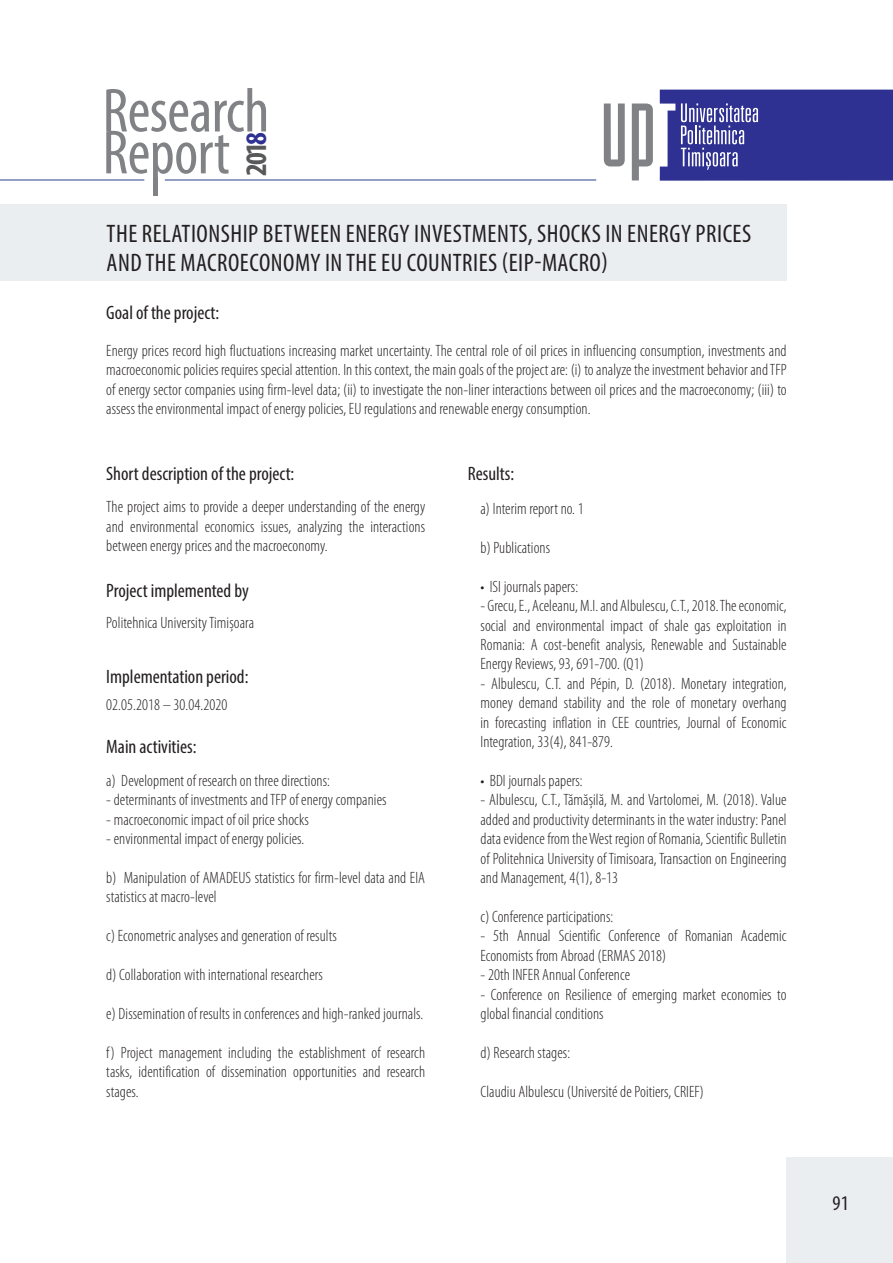
<style>
.page{position:relative;width:893px;height:1263px;background:#fff}
.page>*{position:absolute;margin:0;border:0;box-sizing:border-box;transform-origin:0 0}
.t1{font:condensed 62.7px "Myriad Pro";letter-spacing:-.01em;color:#808285}
.t2{font:700 condensed 29.85px "Myriad Pro";color:#57585a}
.t3{font:condensed 25.35px/29.8px "Myriad Pro";letter-spacing:.02em;color:#231f20}
.t4{font:condensed 20.85px "Myriad Pro";color:#231f20}
.t5{font:condensed 19.5px "Myriad Pro";color:#231f20}
.Paragraph_Style_1{font:300 condensed 16.5px/19.5px "Myriad Pro";letter-spacing:.005em;color:#231f20;text-align:justify}
.s1{color:#2e3092}
</style>
<div class="page">
<div style="left:787px;top:1157px;width:106px;height:106px;background:#ebeef1"></div>
<div style="left:153px;top:178px;width:5px;height:18px;background:#808285"></div>
<hr style="left:165px;top:180px;width:431px;height:1px;background:#253f8e">
<svg style="left:632px;top:104px;width:21px;height:76px"></svg>
<svg style="left:604px;top:104px;width:21px;height:62px"></svg>
<svg style="left:660px;top:90px;width:233px;height:91px;background:#41439c"></svg>
<hr style="left:0;top:180px;width:144px;height:1px;background:#253f8e">
<div style="left:0;top:204px;width:787px;height:77px;background:#ebeef1"></div>
<h1 class="t1" style="left:103px;top:73px;width:168px">Research</h1>
<h1 class="t1" style="left:103px;top:115px;width:129px">Report</h1>
<h2 class="t2" style="left:238px;top:176px;width:45px;rotate:-90deg">201<span class="s1">8</span></h2>
<p class="t3" style="left:107px;top:218px;width:646px">THE RELATIONSHIP BETWEEN ENERGY INVESTMENTS, SHOCKS IN ENERGY PRICES<br>AND THE MACROECONOMY IN THE EU COUNTRIES (EIP-MACRO)</p>
<p class="t5" style="left:106px;top:300px;width:114px">Goal of the project:</p>
<p class="Paragraph_Style_1" style="left:106px;top:341px;width:682px">Energy prices record high fluctuations increasing market uncertainty. The central role of oil prices in influencing consumption, investments and macroeconomic policies requires special attention. In this context, the main goals of the project are: (i) to analyze the investment behavior and TFP of energy sector companies using firm-level data; (ii) to investigate the non-liner interactions between oil prices and the macroeconomy; (iii) to assess the environmental impact of energy policies, EU regulations and renewable energy consumption.</p>
<p class="t5" style="left:106px;top:462px;width:190px">Short description of the project:</p>
<p class="Paragraph_Style_1" style="left:106px;top:497px;width:320px">The project aims to provide a deeper understanding of the energy and environmental economics issues, analyzing the interactions between energy prices and the macroeconomy.</p>
<p class="t5" style="left:106px;top:579px;width:144px">Project implemented by</p>
<p class="Paragraph_Style_1" style="left:106px;top:613px;width:149px">Politehnica University Timișoara</p>
<p class="t5" style="left:106px;top:665px;width:144px">Implementation period:</p>
<p class="Paragraph_Style_1" style="left:106px;top:695px;width:122px">02.05.2018 – 30.04.2020</p>
<p class="t5" style="left:106px;top:735px;width:92px">Main activities:</p>
<p class="Paragraph_Style_1" style="left:106px;top:771px;width:225px">a) Development of research on three directions:</p>
<p class="Paragraph_Style_1" style="left:106px;top:790px;width:282px">- determinants of investments and TFP of energy companies</p>
<p class="Paragraph_Style_1" style="left:106px;top:810px;width:204px">- macroeconomic impact of oil price shocks</p>
<p class="Paragraph_Style_1" style="left:106px;top:829px;width:199px">- environmental impact of energy policies.</p>
<p class="Paragraph_Style_1" style="left:106px;top:868px;width:320px">b) Manipulation of AMADEUS statistics for firm-level data and EIA statistics at macro-level</p>
<p class="Paragraph_Style_1" style="left:106px;top:926px;width:232px">c) Econometric analyses and generation of results</p>
<p class="Paragraph_Style_1" style="left:106px;top:965px;width:218px">d) Collaboration with international researchers</p>
<p class="Paragraph_Style_1" style="left:106px;top:1004px;width:318px">e) Dissemination of results in conferences and high-ranked journals.</p>
<p class="Paragraph_Style_1" style="left:106px;top:1043px;width:320px">f) Project management including the establishment of research tasks, identification of dissemination opportunities and research stages.</p>
<p class="t5" style="left:468px;top:462px;width:48px">Results:</p>
<p class="Paragraph_Style_1" style="left:480px;top:499px;width:105px">a) Interim report no. 1</p>
<p class="Paragraph_Style_1" style="left:480px;top:538px;width:71px">b) Publications</p>
<p class="Paragraph_Style_1" style="left:480px;top:577px;width:99px">• ISI journals papers:</p>
<p class="Paragraph_Style_1" style="left:480px;top:596px;width:308px">- Grecu, E., Aceleanu, M.I. and Albulescu, C.T., 2018. The economic, social and environmental impact of shale gas exploitation in Romania: A cost-benefit analysis, Renewable and Sustainable Energy Reviews, 93, 691-700. (Q1)</p>
<p class="Paragraph_Style_1" style="left:480px;top:674px;width:308px">- Albulescu, C.T. and Pépin, D. (2018). Monetary integration, money demand stability and the role of monetary overhang in forecasting inflation in CEE countries, Journal of Economic Integration, 33(4), 841-879.</p>
<p class="Paragraph_Style_1" style="left:480px;top:771px;width:104px">• BDI journals papers:</p>
<p class="Paragraph_Style_1" style="left:480px;top:791px;width:308px">- Albulescu, C.T., Tămășilă, M. and Vartolomei, M. (2018). Value added and productivity determinants in the water industry: Panel data evidence from the West region of Romania, Scientific Bulletin of Politehnica University of Timisoara, Transaction on Engineering and Management, 4(1), 8-13</p>
<p class="Paragraph_Style_1" style="left:480px;top:907px;width:134px">c) Conference participations:</p>
<p class="Paragraph_Style_1" style="left:480px;top:927px;width:308px">- 5th Annual Scientific Conference of Romanian Academic<br>Economists from Abroad (ERMAS 2018)</p>
<p class="Paragraph_Style_1" style="left:480px;top:965px;width:151px">- 20th INFER Annual Conference</p>
<p class="Paragraph_Style_1" style="left:480px;top:985px;width:308px">- Conference on Resilience of emerging market economies to global financial conditions</p>
<p class="Paragraph_Style_1" style="left:480px;top:1043px;width:91px">d) Research stages:</p>
<p class="Paragraph_Style_1" style="left:480px;top:1082px;width:225px">Claudiu Albulescu (Université de Poitiers, CRIEF)</p>
<p class="t4" style="left:832px;top:1191px;width:18px">91</p>
</div>
